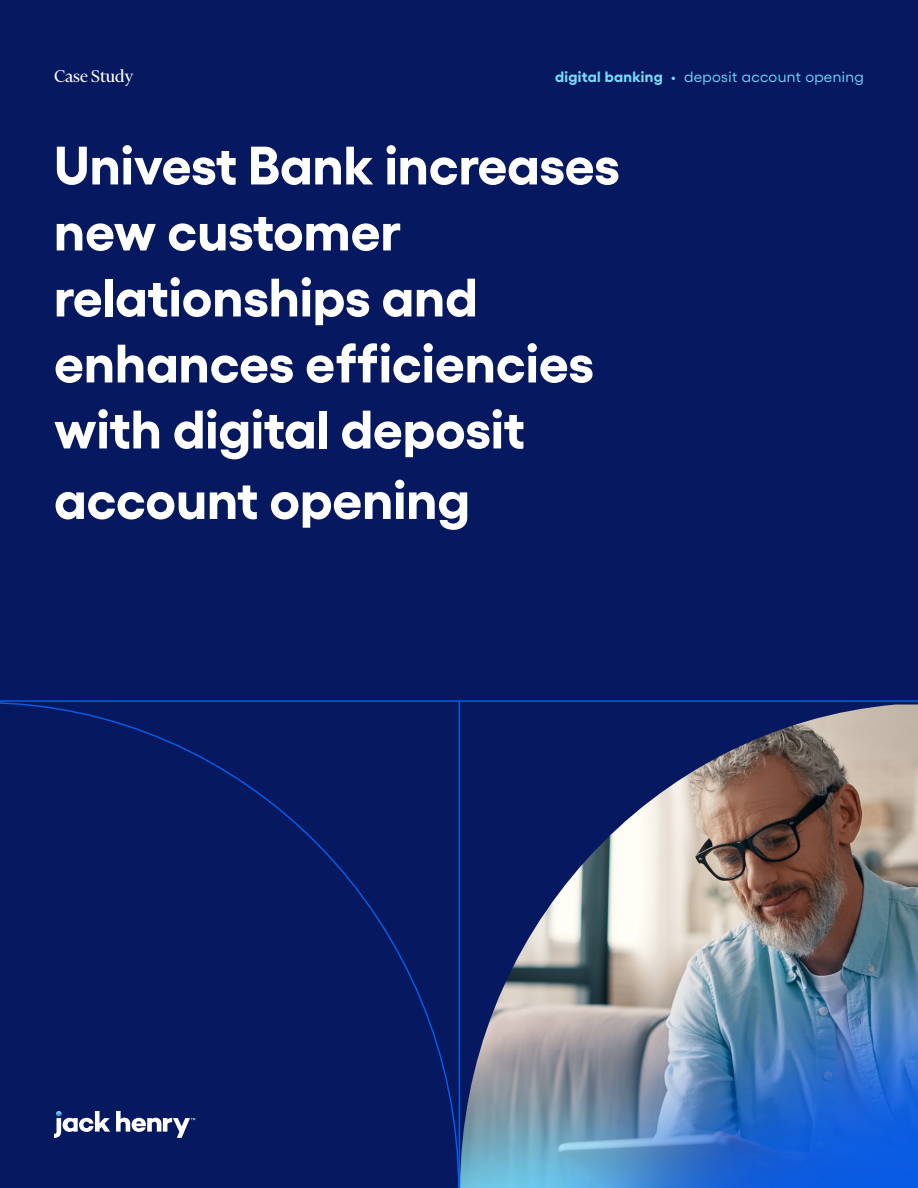
<style>
.page{position:relative;width:918px;height:1188px;background:#06185f}
.page>*{position:absolute;margin:0;border:0;box-sizing:border-box;transform-origin:0 0}
.Main_Title{font:700 54px/70.5px "Gellix";color:#fff}
.Collateral_Type_Labe{font:19.5px "Financier Display";color:#fff}
.Capabilities_Label{font:15px "Gellix";letter-spacing:.025em;color:#76dcfd}
.s1{font-weight:700}
</style>
<div class="page">
<hr style="left:0;top:700px;width:918px;height:2px;background:#085ce5">
<svg style="left:0;top:701px;width:460px;height:487px"></svg>
<svg style="left:54px;top:1111px;width:141px;height:27px"></svg>
<img style="left:460px;top:705px;width:458px;height:121px">
<img style="left:460px;top:826px;width:458px;height:362px">
<p class="Collateral_Type_Labe" style="left:54px;top:66px;width:81px">Case Study</p>
<p class="Capabilities_Label" style="left:555px;top:65px;width:310px"><span class="s1">digital banking</span> • deposit account opening</p>
<p class="Main_Title" style="left:54px;top:124px;width:567px">Univest Bank increases</p>
<p class="Main_Title" style="left:54px;top:190px;width:349px">new customer</p>
<p class="Main_Title" style="left:54px;top:256px;width:425px">relationships and</p>
<p class="Main_Title" style="left:54px;top:322px;width:541px">enhances efficiencies</p>
<p class="Main_Title" style="left:54px;top:388px;width:472px">with digital deposit account opening</p>
</div>
